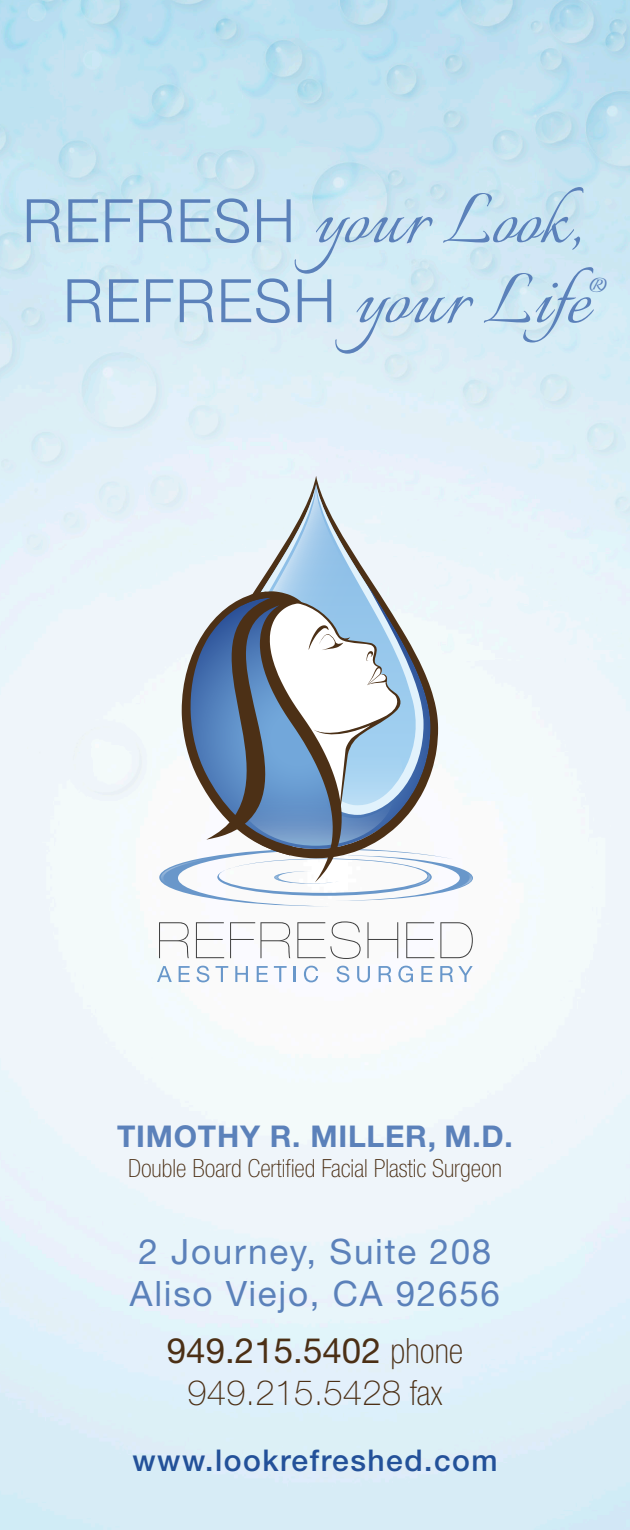
<style>
.page{position:relative;width:630px;height:1530px;background:#fff}
.page>*{position:absolute;margin:0;border:0;box-sizing:border-box;transform-origin:0 0}
.t1{font:90px "Italianno";color:#5b81ba}
.t2{font:35px "Helvetica Neue";letter-spacing:.05em;color:#5b81ba}
.t3{font:35px "Helvetica Neue";color:#4b2f15}
.t4{font:100 35px "Helvetica Neue";color:#4b2f15}
.t5{font:500 30px "Helvetica Neue";letter-spacing:.05em;color:#235199}
.t6{font:700 30px "Helvetica Neue";letter-spacing:.025em;color:#5b81ba}
.t7{font:26.25px "Italianno";color:#5b81ba}
.t8{font:100 condensed 25px "Helvetica Neue";color:#4b2f15}
.s1{font-family:"Helvetica Neue";font-weight:300;font-size:60px}
.s2{font-weight:100;font-stretch:condensed}
.s3{font-stretch:condensed}
</style>
<div class="page">
<img style="left:0;top:0;width:630px;height:1530px">
<svg style="left:159px;top:922px;width:30px;height:36px"></svg>
<svg style="left:196px;top:922px;width:28px;height:36px"></svg>
<svg style="left:230px;top:922px;width:60px;height:36px"></svg>
<svg style="left:297px;top:921px;width:64px;height:38px"></svg>
<svg style="left:368px;top:922px;width:30px;height:36px"></svg>
<svg style="left:406px;top:922px;width:28px;height:36px"></svg>
<svg style="left:440px;top:922px;width:33px;height:36px"></svg>
<svg style="left:157px;top:966px;width:15px;height:16px"></svg>
<svg style="left:179px;top:966px;width:11px;height:16px"></svg>
<svg style="left:197px;top:966px;width:12px;height:16px"></svg>
<svg style="left:216px;top:966px;width:12px;height:16px"></svg>
<svg style="left:235px;top:966px;width:13px;height:16px"></svg>
<svg style="left:257px;top:966px;width:11px;height:16px"></svg>
<svg style="left:274px;top:966px;width:13px;height:16px"></svg>
<svg style="left:294px;top:966px;width:2px;height:16px"></svg>
<svg style="left:304px;top:966px;width:14px;height:16px"></svg>
<svg style="left:337px;top:966px;width:12px;height:16px"></svg>
<svg style="left:357px;top:966px;width:13px;height:16px"></svg>
<svg style="left:379px;top:966px;width:13px;height:16px"></svg>
<svg style="left:398px;top:966px;width:15px;height:16px"></svg>
<svg style="left:421px;top:966px;width:11px;height:16px"></svg>
<svg style="left:440px;top:966px;width:33px;height:16px"></svg>
<div style="left:194px;top:476px;width:244px;height:116px;background:#e8f5fa"></div>
<svg style="left:202px;top:485px;width:228px;height:98px;fill:#e8f5fa"></svg>
<svg style="left:187px;top:583px;width:243px;height:9px"></svg>
<svg style="left:159px;top:592px;width:314px;height:314px"></svg>
<svg style="left:182px;top:591px;width:160px;height:291px"></svg>
<p class="t1" style="left:22px;top:170px;width:560px"><span class="s1">REFRESH</span> your Look,</p>
<p class="t1" style="left:63px;top:250px;width:559px"><span class="s1">REFRESH</span> your Life</p>
<p class="t7" style="left:589px;top:271px;width:20px">®</p>
<p class="t6" style="left:117px;top:1118px;width:397px">TIMOTHY R. MILLER, M.D.</p>
<p class="t8" style="left:128px;top:1154px;width:375px">Double Board Certified Facial Plastic Surgeon</p>
<p class="t2" style="left:139px;top:1230px;width:354px">2 Journey, Suite 208</p>
<p class="t2" style="left:130px;top:1272px;width:372px">Aliso Viejo, CA 92656</p>
<p class="t3" style="left:167px;top:1329px;width:298px">949.215.5402 <span class="s2">phone</span></p>
<p class="t4" style="left:187px;top:1372px;width:257px">949.215.5428 <span class="s3">fax</span></p>
<p class="t5" style="left:132px;top:1442px;width:367px">www.lookrefreshed.com</p>
</div>
